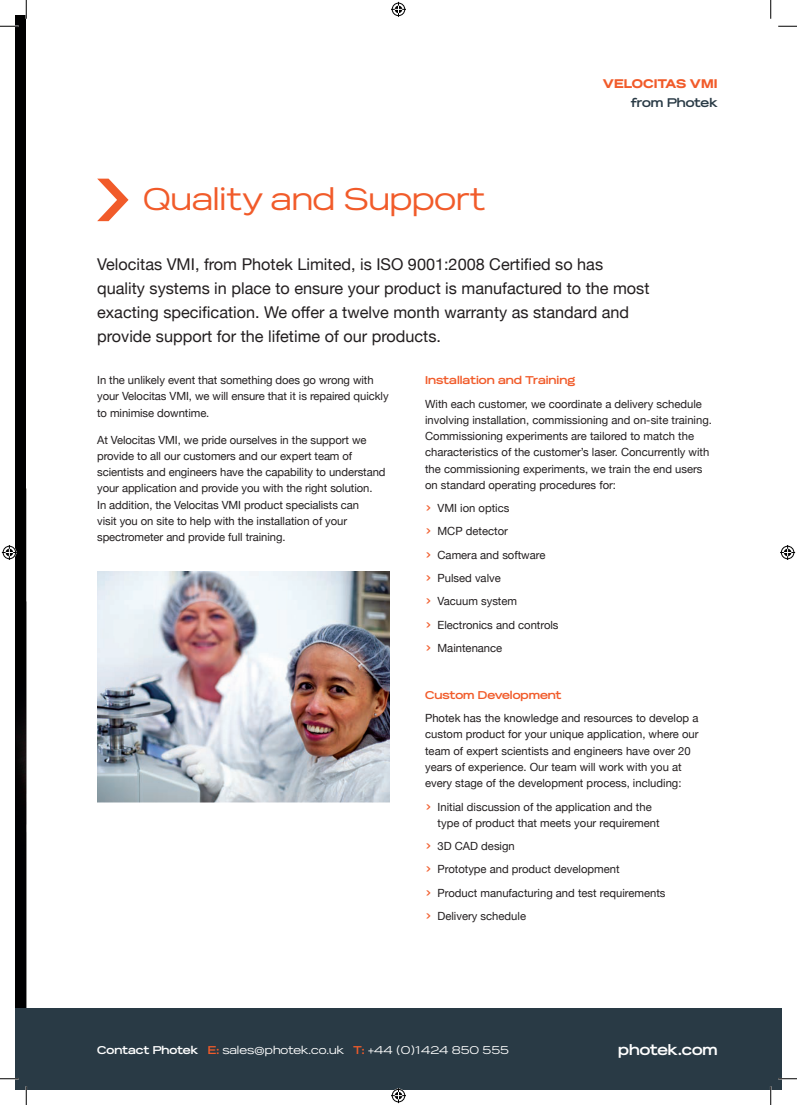
<style>
.page{position:relative;width:797px;height:1105px;background:#fff}
.page>*{position:absolute;margin:0;border:0;box-sizing:border-box;transform-origin:0 0}
.t1{font:31.25px "Reservation Wide";color:#f15b2a}
.t2{font:16.25px/23.8px "Helvetica Neue";color:#231f20}
.t3{font:700 15px "Reservation Wide";color:#fff}
.t4{font:900 12.5px "Reservation Wide";color:#f15b2a}
.t5{font:700 12.5px "Reservation Wide";letter-spacing:-.02em;color:#293a45}
.t6{font:11.25px/16.2px "Helvetica Neue";color:#231f20}
.t7{font:11.25px "Reservation Wide";color:#fff}
.t8{font:700 11.25px "Reservation Wide";color:#f15b2a}
.s1{font-family:"Poppins";font-weight:500;color:#f15b2a}
.s2{font-weight:700}
.s3{font-weight:700;color:#f15b2a}
</style>
<div class="page">
<div style="left:16px;top:16px;width:10px;height:1073px;background:#000001"></div>
<img style="left:16px;top:714px;width:10px;height:84px">
<svg style="left:97px;top:179px;width:31px;height:42px"></svg>
<img style="left:97px;top:572px;width:292px;height:230px">
<div style="left:26px;top:1008px;width:755px;height:81px;background:#293a45"></div>
<div style="left:16px;top:1008px;width:10px;height:81px;background:#293a45"></div>
<svg style="left:0;top:25px;width:19px;height:2px"></svg>
<svg style="left:778px;top:25px;width:19px;height:2px"></svg>
<svg style="left:0;top:1078px;width:19px;height:1px"></svg>
<svg style="left:778px;top:1078px;width:19px;height:1px"></svg>
<svg style="left:25px;top:0;width:2px;height:19px"></svg>
<svg style="left:25px;top:1086px;width:2px;height:19px"></svg>
<svg style="left:770px;top:0;width:1px;height:19px"></svg>
<svg style="left:770px;top:1086px;width:1px;height:19px"></svg>
<svg style="left:391px;top:2px;width:15px;height:15px"></svg>
<svg style="left:391px;top:1088px;width:15px;height:15px"></svg>
<svg style="left:2px;top:545px;width:15px;height:15px"></svg>
<svg style="left:780px;top:545px;width:15px;height:15px"></svg>
<p class="t4" style="left:603px;top:77px;width:116px">VELOCITAS VMI</p>
<h1 class="t1" style="left:143px;top:181px;width:344px">Quality and Support</h1>
<p class="t5" style="left:630px;top:95px;width:88px">from Photek</p>
<p class="t2" style="left:97px;top:254px;width:554px">Velocitas VMI, from Photek Limited, is ISO 9001:2008 Certified so has quality systems in place to ensure your product is manufactured to the most exacting specification. We offer a twelve month warranty as standard and provide support for the lifetime of our products.</p>
<p class="t6" style="left:97px;top:373px;width:293px">In the unlikely event that something does go wrong with your Velocitas VMI, we will ensure that it is repaired quickly to minimise downtime.</p>
<p class="t6" style="left:97px;top:432px;width:290px">At Velocitas VMI, we pride ourselves in the support we provide to all our customers and our expert team of scientists and engineers have the capability to understand your application and provide you with the right solution.<br>In addition, the Velocitas VMI product specialists can<br>visit you on site to help with the installation of your spectrometer and provide full training.</p>
<p class="t8" style="left:425px;top:373px;width:152px">Installation and Training</p>
<p class="t6" style="left:425px;top:396px;width:288px">With each customer, we coordinate a delivery schedule involving installation, commissioning and on-site training.<br>Commissioning experiments are tailored to match the characteristics of the customer’s laser. Concurrently with the commissioning experiments, we train the end users on standard operating procedures for:</p>
<p class="t6" style="left:425px;top:497px;width:135px;line-height:23.4px"><span class="s1">&gt;</span> VMI ion optics<br><span class="s1">&gt;</span> MCP detector<br><span class="s1">&gt;</span> Camera and software<br><span class="s1">&gt;</span> Pulsed valve<br><span class="s1">&gt;</span> Vacuum system<br><span class="s1">&gt;</span> Electronics and controls <span class="s1">&gt;</span> Maintenance</p>
<p class="t8" style="left:425px;top:688px;width:138px">Custom Development</p>
<p class="t6" style="left:425px;top:711px;width:275px">Photek has the knowledge and resources to develop a custom product for your unique application, where our team of expert scientists and engineers have over 20 years of experience. Our team will work with you at every stage of the development process, including:</p>
<p class="t6" style="left:437px;top:799px;width:223px;text-indent:-12px"><span class="s1">&gt;</span> Initial discussion of the application and the type of product that meets your requirement</p>
<p class="t6" style="left:425px;top:835px;width:242px;line-height:23.4px"><span class="s1">&gt;</span> 3D CAD design<br><span class="s1">&gt;</span> Prototype and product development<br><span class="s1">&gt;</span> Product manufacturing and test requirements <span class="s1">&gt;</span> Delivery schedule</p>
<p class="t7" style="left:97px;top:1044px;width:413px"><span class="s2">Contact Photek</span> <span class="s3">E:</span> sales@photek.co.uk <span class="s3">T:</span> +44 (0)1424 850 555</p>
<h3 class="t3" style="left:618px;top:1041px;width:101px">photek.com</h3>
</div>
